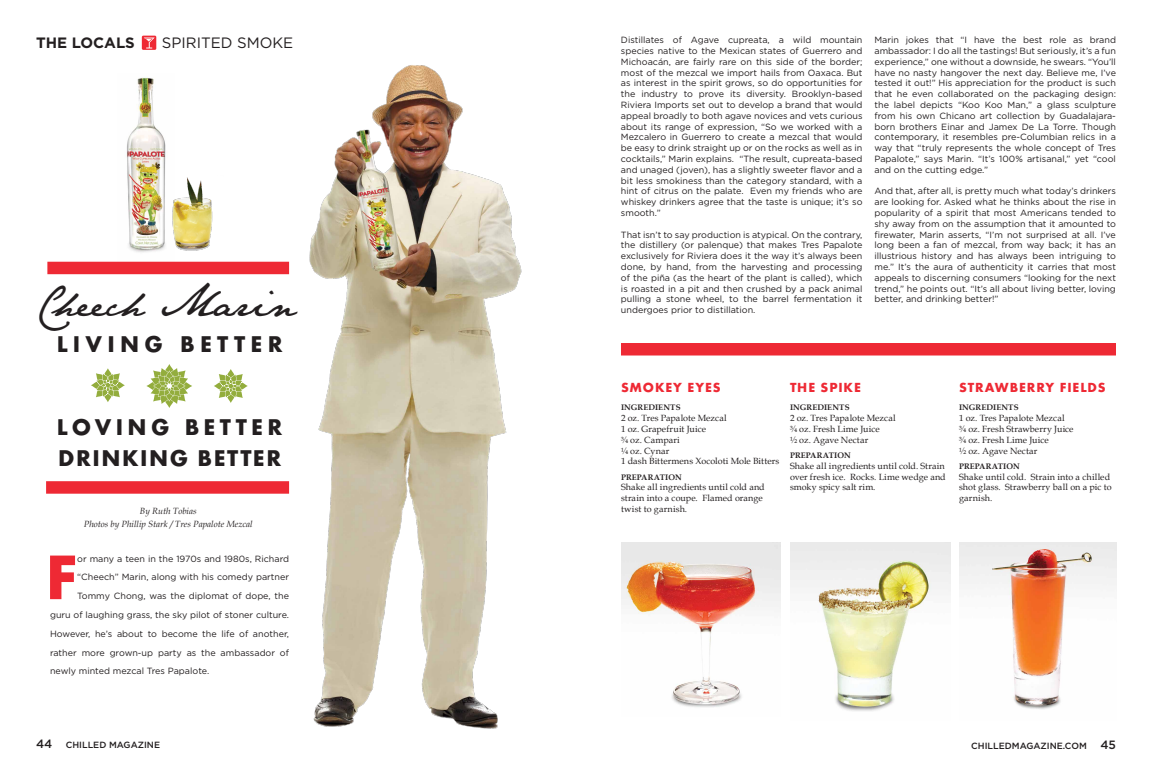
<style>
.page{position:relative;width:1152px;height:774px;background:#fff}
.page>*{position:absolute;margin:0;border:0;box-sizing:border-box;transform-origin:0 0}
.t1{font:65.5px "Futura Bld";color:#ee2934}
.t2{font:38.1px "Jane Austen";letter-spacing:.01em;color:#231f20}
.t3{font:23.7px/30.5px "Futura Bld";letter-spacing:.085em;color:#231f20}
.t4{font:23.7px "Futura Bld";letter-spacing:.225em;color:#231f20}
.t5{font:15px "Gotham";color:#231f20}
.t6{font:700 15px "Gotham";color:#231f20}
.t7{font:13.7px "Futura Bld";letter-spacing:.065em;color:#ee2934}
.t8{font:500 12px "Gotham";color:#231f20}
.t9{font:9px/10.8px "Gotham";color:#231f20;text-align:justify}
.t10{font:9px/10.8px "Book Antiqua";letter-spacing:.005em;color:#231f20}
.t11{font:italic 9px/13.3px "Book Antiqua";color:#231f20;text-align:center}
.t12{font:500 9px "Gotham";color:#231f20}
.t13{font:700 8px "Book Antiqua";letter-spacing:.015em;color:#231f20}
.s1{font-size:12px}
</style>
<div class="page">
<div style="left:621px;top:343px;width:495px;height:13px;background:#ee2934"></div>
<img style="left:309px;top:65px;width:213px;height:664px">
<img style="left:621px;top:543px;width:159px;height:164px">
<img style="left:959px;top:543px;width:157px;height:166px">
<img style="left:790px;top:543px;width:160px;height:168px">
<svg style="left:142px;top:36px;width:14px;height:14px"></svg>
<svg style="left:214px;top:369px;width:34px;height:34px"></svg>
<svg style="left:91px;top:368px;width:34px;height:34px"></svg>
<svg style="left:146px;top:364px;width:46px;height:44px"></svg>
<img style="left:117px;top:77px;width:57px;height:185px">
<img style="left:166px;top:175px;width:47px;height:80px">
<div style="left:47px;top:262px;width:242px;height:12px;background:#ee2934"></div>
<div style="left:46px;top:481px;width:243px;height:13px;background:#ee2934"></div>
<h3 class="t6" style="left:36px;top:33px;width:100px">THE LOCALS</h3>
<h3 class="t5" style="left:162px;top:33px;width:133px">SPIRITED SMOKE</h3>
<h2 class="t2" style="left:36px;top:281px;width:260px">Cheech Marin</h2>
<h3 class="t4" style="left:57px;top:328px;width:227px">LIVING BETTER</h3>
<h3 class="t3" style="left:57px;top:414px;width:227px">LOVING BETTER<br>DRINKING BETTER</h3>
<p class="t11" style="left:84px;top:504px;width:170px">By Ruth Tobias<br>Photos by Phillip Stark / Tres Papalote Mezcal</p>
<h1 class="t1" style="left:45px;top:534px;width:33px">F</h1>
<p class="t9" style="left:77px;top:553px;width:213px">or many a teen in the 1970s and 1980s, Richard</p>
<p class="t9" style="left:77px;top:572px;width:213px">“Cheech” Marin, along with his comedy partner</p>
<p class="t9" style="left:77px;top:590px;width:213px">Tommy Chong, was the diplomat of dope, the</p>
<p class="t9" style="left:50px;top:609px;width:241px">guru of laughing grass, the sky pilot of stoner culture.</p>
<p class="t9" style="left:50px;top:628px;width:241px">However, he’s about to become the life of another,</p>
<p class="t9" style="left:50px;top:647px;width:241px">rather more grown-up party as the ambassador of</p>
<p class="t9" style="left:50px;top:666px;width:161px">newly minted mezcal Tres Papalote.</p>
<p class="t9" style="left:621px;top:34px;width:243px">Distillates of Agave cupreata, a wild mountain species native to the Mexican states of Guerrero and Michoacán, are fairly rare on this side of the border; most of the mezcal we import hails from Oaxaca. But as interest in the spirit grows, so do opportunities for the industry to prove its diversity. Brooklyn-based Riviera Imports set out to develop a brand that would appeal broadly to both agave novices and vets curious about its range of expression, “So we worked with a Mezcalero in Guerrero to create a mezcal that would be easy to drink straight up or on the rocks as well as in cocktails,” Marin explains. “The result, cupreata-based and unaged (joven), has a slightly sweeter flavor and a bit less smokiness than the category standard, with a hint of citrus on the palate. Even my friends who are whiskey drinkers agree that the taste is unique; it’s so smooth.”</p>
<p class="t9" style="left:621px;top:229px;width:243px">That isn’t to say production is atypical. On the contrary, the distillery (or palenque) that makes Tres Papalote exclusively for Riviera does it the way it’s always been done, by hand, from the harvesting and processing of the piña (as the heart of the plant is called), which is roasted in a pit and then crushed by a pack animal pulling a stone wheel, to the barrel fermentation it undergoes prior to distillation.</p>
<p class="t9" style="left:874px;top:34px;width:243px">Marin jokes that “I have the best role as brand ambassador: I do all the tastings! But seriously, it’s a fun experience,” one without a downside, he swears. “You’ll have no nasty hangover the next day. Believe me, I’ve tested it out!” His appreciation for the product is such that he even collaborated on the packaging design: the label depicts “Koo Koo Man,” a glass sculpture from his own Chicano art collection by Guadalajara&shy;born brothers Einar and Jamex De La Torre. Though contemporary, it resembles pre-Columbian relics in a way that “truly represents the whole concept of Tres Papalote,” says Marin. “It’s 100% artisanal,” yet “cool and on the cutting edge.”</p>
<p class="t9" style="left:874px;top:186px;width:243px">And that, after all, is pretty much what today’s drinkers are looking for. Asked what he thinks about the rise in popularity of a spirit that most Americans tended to shy away from on the assumption that it amounted to firewater, Marin asserts, “I’m not surprised at all. I’ve long been a fan of mezcal, from way back; it has an illustrious history and has always been intriguing to me.” It’s the aura of authenticity it carries that most appeals to discerning consumers “looking for the next trend,” he points out. “It’s all about living better, loving better, and drinking better!”</p>
<h3 class="t7" style="left:621px;top:379px;width:101px">SMOKEY EYES</h3>
<h3 class="t7" style="left:790px;top:379px;width:72px">THE SPIKE</h3>
<h3 class="t7" style="left:959px;top:379px;width:148px">STRAWBERRY FIELDS</h3>
<p class="t13" style="left:621px;top:403px;width:61px">INGREDIENTS</p>
<p class="t10" style="left:621px;top:413px;width:160px">2 oz. Tres Papalote Mezcal<br>1 oz. Grapefruit Juice<br>¾ oz. Campari<br>¼ oz. Cynar<br>1 dash Bittermens Xocoloti Mole Bitters</p>
<p class="t13" style="left:621px;top:472px;width:62px">PREPARATION</p>
<p class="t10" style="left:621px;top:482px;width:145px">Shake all ingredients until cold and strain into a coupe. Flamed orange twist to garnish.</p>
<p class="t13" style="left:790px;top:403px;width:61px">INGREDIENTS</p>
<p class="t10" style="left:790px;top:413px;width:107px">2 oz. Tres Papalote Mezcal ¾ oz. Fresh Lime Juice<br>½ oz. Agave Nectar</p>
<p class="t13" style="left:790px;top:451px;width:62px">PREPARATION</p>
<p class="t10" style="left:790px;top:460px;width:157px;text-align:justify">Shake all ingredients until cold. Strain over fresh ice. Rocks. Lime wedge and smoky spicy salt rim.</p>
<p class="t13" style="left:959px;top:403px;width:61px">INGREDIENTS</p>
<p class="t10" style="left:959px;top:413px;width:116px">1 oz. Tres Papalote Mezcal ¾ oz. Fresh Strawberry Juice ¾ oz. Fresh Lime Juice<br>½ oz. Agave Nectar</p>
<p class="t13" style="left:959px;top:461px;width:62px">PREPARATION</p>
<p class="t10" style="left:959px;top:471px;width:154px">Shake until cold. Strain into a chilled shot glass. Strawberry ball on a pic to garnish.</p>
<h3 class="t8" style="left:36px;top:736px;width:18px">44</h3>
<p class="t12" style="left:66px;top:739px;width:96px">CHILLED MAGAZINE</p>
<p class="t12" style="left:971px;top:740px;width:146px">CHILLEDMAGAZINE.COM <span class="s1">45</span></p>
</div>
